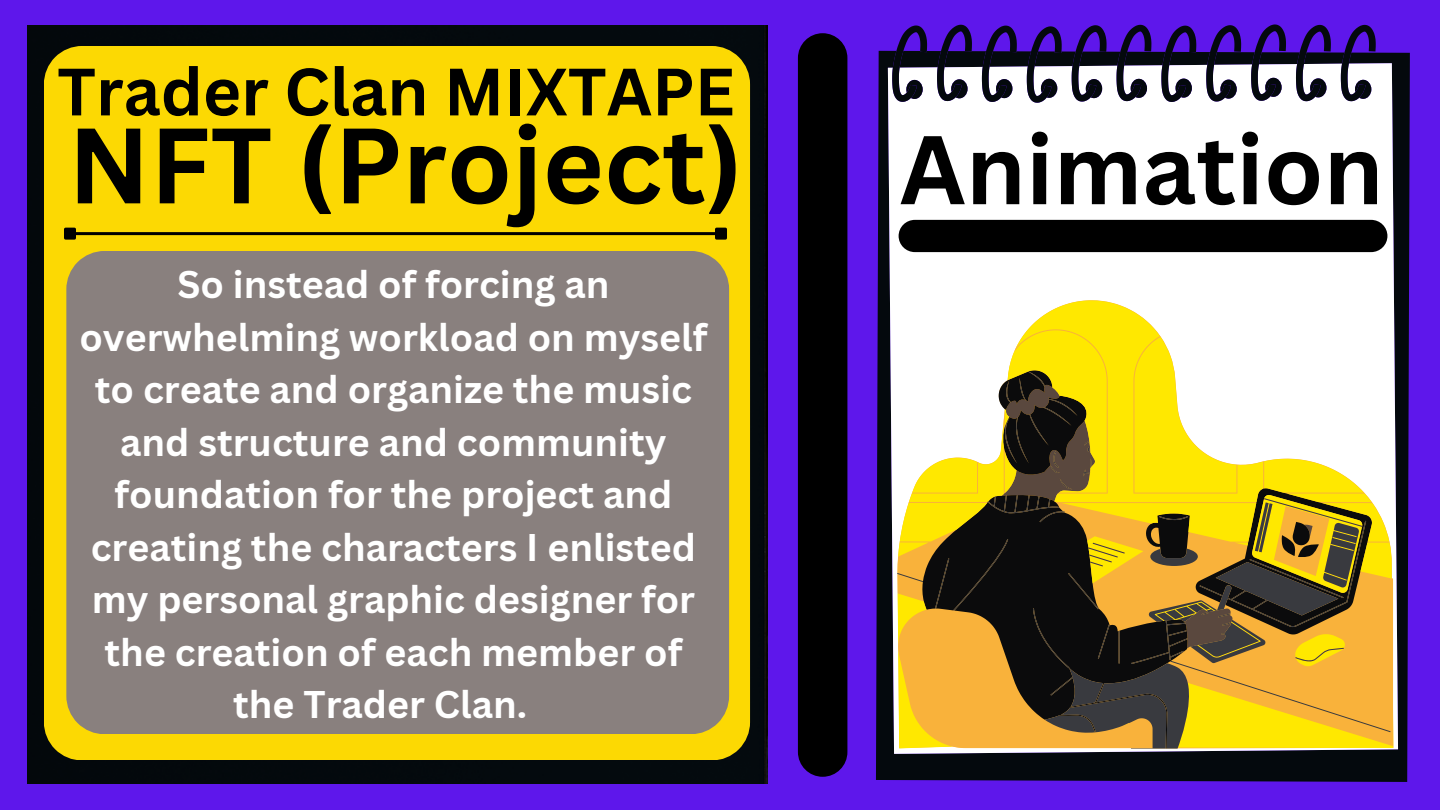
<style>
.page{position:relative;width:1440px;height:810px;background:#5e17eb}
.page>*{position:absolute;margin:0;border:0;box-sizing:border-box;transform-origin:0 0}
.t1{font:700 104.7px "Canva Sans";color:#000}
.t2{font:700 95.3px "Canva Sans";color:#000}
.t3{font:700 65.4px "Canva Sans";color:#000}
.t4{font:700 37.6px "Canva Sans";color:#fff}
</style>
<div class="page">
<div style="left:28px;top:26px;width:740px;height:757px;background:#03090d"></div>
<svg style="left:876px;top:51px;width:534px;height:731px;background:#120b31"></svg>
<svg style="left:888px;top:63px;width:510px;height:691px;background:#f1f1f1"></svg>
<svg style="left:892px;top:24px;width:484px;height:79px"></svg>
<div style="left:798px;top:33px;width:49px;height:744px;background:#000;border-radius:25px"></div>
<div style="left:899px;top:220px;width:488px;height:32px;background:#000;border-radius:16px"></div>
<div style="left:44px;top:46px;width:706px;height:714px;background:#fcd903"></div>
<hr style="left:75px;top:232px;width:641px;height:3px;background:#000">
<div style="left:65px;top:229px;width:10px;height:9px;background:#000"></div>
<div style="left:64px;top:228px;width:12px;height:12px;border:3px solid #000"></div>
<div style="left:717px;top:229px;width:9px;height:9px;background:#000"></div>
<div style="left:715px;top:228px;width:12px;height:12px;border:3px solid #000"></div>
<div style="left:66px;top:251px;width:663px;height:482px;background:#89807e"></div>
<div style="left:897px;top:300px;width:496px;height:29px;background:#fff"></div>
<svg style="left:1016px;top:300px;width:247px;height:29px;background:#fef6a5"></svg>
<svg style="left:897px;top:329px;width:496px;height:420px;background:#bba450"></svg>
<h3 class="t3" style="left:57px;top:46px;width:679px">Trader Clan MIXTAPE</h3>
<h1 class="t1" style="left:68px;top:92px;width:676px">NFT (Project)</h1>
<h2 class="t2" style="left:900px;top:102px;width:485px">Animation</h2>
<p class="t4" style="left:177px;top:258px;width:434px">So instead of forcing an</p>
<p class="t4" style="left:79px;top:311px;width:629px">overwhelming workload on myself</p>
<p class="t4" style="left:95px;top:363px;width:599px">to create and organize the music</p>
<p class="t4" style="left:120px;top:416px;width:548px">and structure and community</p>
<p class="t4" style="left:115px;top:468px;width:559px">foundation for the project and</p>
<p class="t4" style="left:91px;top:521px;width:607px">creating the characters I enlisted</p>
<p class="t4" style="left:92px;top:573px;width:605px">my personal graphic designer for</p>
<p class="t4" style="left:105px;top:626px;width:579px">the creation of each member of</p>
<p class="t4" style="left:233px;top:678px;width:295px">the Trader Clan.</p>
</div>
